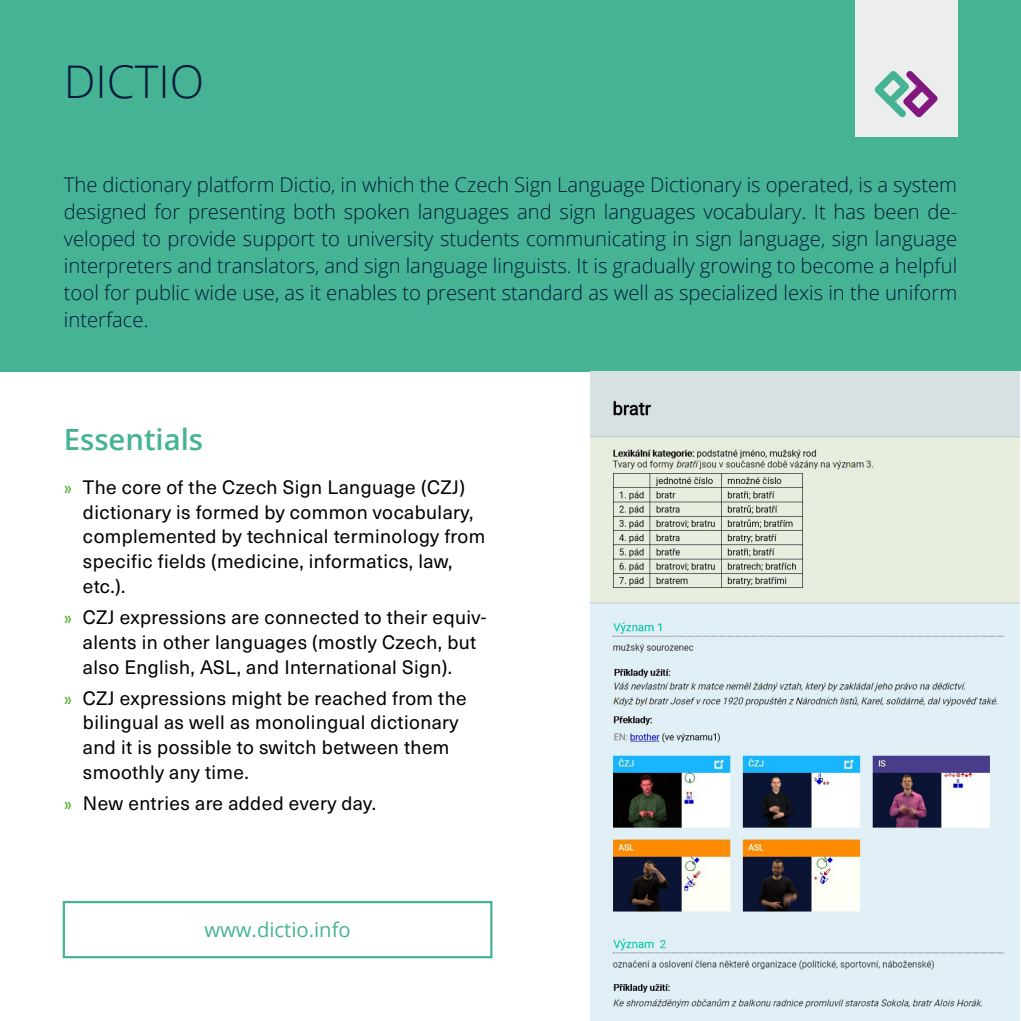
<style>
.page{position:relative;width:1021px;height:1021px;background:#fff}
.page>*{position:absolute;margin:0;border:0;box-sizing:border-box;transform-origin:0 0}
.Nadpis_1_vlevo_-_blo{font:300 45px "Open Sans";color:#00193b}
.Nadpis_2_vlevo{font:600 29.25px "Open Sans";color:#46b394}
.odstavec_-_blok{font:300 20.25px/27px "Open Sans";color:#00193b;text-align:justify}
.malý_odkaz{font:20.25px "Open Sans";color:#46b394}
.t1{font:19.12px/24.8px "Neue Haas Unica Pro";letter-spacing:.02em;color:#000}
.s1{font-size:18px;color:#53aa2b}
</style>
<div class="page">
<div style="left:0;top:0;width:1020px;height:372px;background:#46b394"></div>
<div style="left:63px;top:900px;width:429px;height:58px;border:2px solid #46b394"></div>
<hr style="left:1020px;top:789px;width:1px;height:231px;background:#e1f0f7">
<div style="left:855px;top:0;width:102px;height:137px;background:#eceded"></div>
<svg style="left:874px;top:71px;width:63px;height:47px"></svg>
<img style="left:591px;top:372px;width:428px;height:648px">
<h1 class="Nadpis_1_vlevo_-_blo" style="left:64px;top:51px;width:142px">DICTIO</h1>
<p class="odstavec_-_blok" style="left:64px;top:170px;width:894px">The dictionary platform Dictio, in which the Czech Sign Language Dictionary is operated, is a system designed for presenting both spoken languages and sign languages vocabulary. It has been de&shy;veloped to provide support to university students communicating in sign language, sign language interpreters and translators, and sign language linguists. It is gradually growing to become a helpful tool for public wide use, as it enables to present standard as well as specialized lexis in the uniform interface.</p>
<h2 class="Nadpis_2_vlevo" style="left:64px;top:419px;width:141px">Essentials</h2>
<p class="t1" style="left:83px;top:475px;width:404px;text-indent:-19px"><span class="s1">»</span> The core of the Czech Sign Language (CZJ) dictionary is formed by common vocabulary, complemented by technical terminology from specific fields (medicine, informatics, law, etc.).</p>
<p class="t1" style="left:83px;top:605px;width:405px;text-indent:-19px"><span class="s1">»</span> CZJ expressions are connected to their equiv&shy;alents in other languages (mostly Czech, but also English, ASL, and International Sign).</p>
<p class="t1" style="left:83px;top:685px;width:385px;text-indent:-19px"><span class="s1">»</span> CZJ expressions might be reached from the bilingual as well as monolingual dictionary and it is possible to switch between them smoothly any time.</p>
<p class="t1" style="left:64px;top:791px;width:314px"><span class="s1">»</span> New entries are added every day.</p>
<p class="malý_odkaz" style="left:204px;top:916px;width:148px">www.dictio.info</p>
</div>
